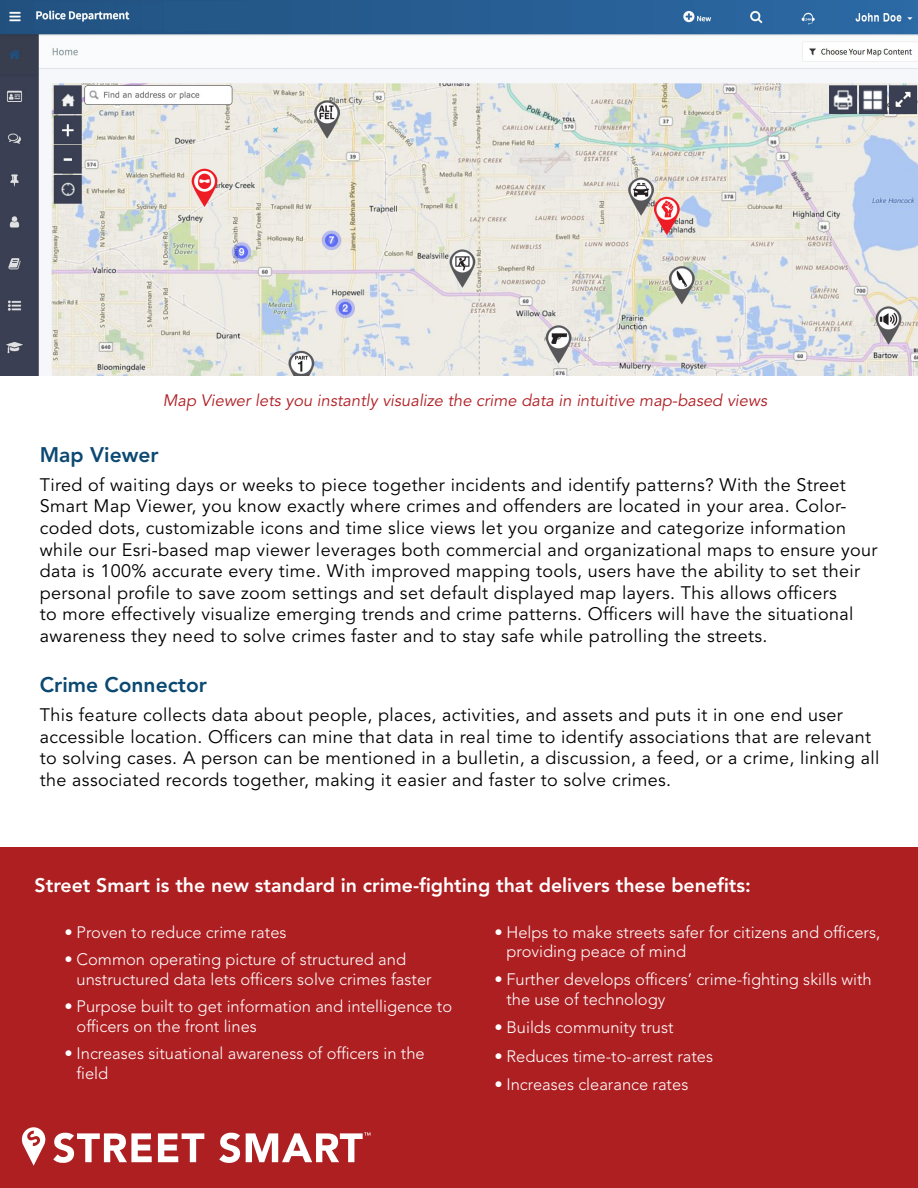
<style>
.page{position:relative;width:918px;height:1188px;background:#fff}
.page>*{position:absolute;margin:0;border:0;box-sizing:border-box;transform-origin:0 0}
.t1{font:800 21px "Avenir LT Pro";color:#0c4972}
.t2{font:800 19.5px "Avenir LT Pro";color:#fff}
.t3{font:18px/21.6px "Avenir LT Pro";letter-spacing:.02em;color:#000}
.t4{font:300 16.5px/19.8px "Avenir LT Pro";color:#fff}
.t5{font:italic 16.5px "Avenir LT Pro";color:#b01f24}
</style>
<div class="page">
<div style="left:0;top:848px;width:918px;height:340px;background:#ae1f22"></div>
<svg style="left:22px;top:1127px;width:23px;height:39px"></svg>
<svg style="left:53px;top:1133px;width:99px;height:30px"></svg>
<svg style="left:158px;top:1133px;width:46px;height:29px"></svg>
<svg style="left:219px;top:1133px;width:21px;height:30px"></svg>
<svg style="left:246px;top:1133px;width:124px;height:29px"></svg>
<img style="left:0;top:0;width:918px;height:376px">
<p class="t5" style="left:163px;top:391px;width:606px">Map Viewer lets you instantly visualize the crime data in intuitive map-based views</p>
<p class="t1" style="left:40px;top:442px;width:120px">Map Viewer</p>
<p class="t3" style="left:40px;top:474px;width:839px">Tired of waiting days or weeks to piece together incidents and identify patterns? With the Street Smart Map Viewer, you know exactly where crimes and offenders are located in your area. Color&shy;coded dots, customizable icons and time slice views let you organize and categorize information while our Esri-based map viewer leverages both commercial and organizational maps to ensure your data is 100% accurate every time. With improved mapping tools, users have the ability to set their personal profile to save zoom settings and set default displayed map layers. This allows officers<br>to more effectively visualize emerging trends and crime patterns. Officers will have the situational awareness they need to solve crimes faster and to stay safe while patrolling the streets.</p>
<p class="t1" style="left:40px;top:673px;width:169px">Crime Connector</p>
<p class="t3" style="left:40px;top:705px;width:841px">This feature collects data about people, places, activities, and assets and puts it in one end user accessible location. Officers can mine that data in real time to identify associations that are relevant to solving cases. A person can be mentioned in a bulletin, a discussion, a feed, or a crime, linking all the associated records together, making it easier and faster to solve crimes.</p>
<p class="t2" style="left:35px;top:874px;width:718px">Street Smart is the new standard in crime-fighting that delivers these benefits:</p>
<p class="t4" style="left:65px;top:922px;width:224px">• Proven to reduce crime rates</p>
<p class="t4" style="left:77px;top:949px;width:357px;text-indent:-12px">• Common operating picture of structured and unstructured data lets officers solve crimes faster</p>
<p class="t4" style="left:77px;top:996px;width:377px;text-indent:-12px">• Purpose built to get information and intelligence to officers on the front lines</p>
<p class="t4" style="left:77px;top:1044px;width:350px;text-indent:-12px">• Increases situational awareness of officers in the field</p>
<p class="t4" style="left:506px;top:922px;width:375px;text-indent:-12px">• Helps to make streets safer for citizens and officers, providing peace of mind</p>
<p class="t4" style="left:506px;top:969px;width:367px;text-indent:-12px">• Further develops officers’ crime-fighting skills with the use of technology</p>
<p class="t4" style="left:494px;top:1017px;width:181px">• Builds community trust</p>
<p class="t4" style="left:494px;top:1046px;width:220px">• Reduces time-to-arrest rates</p>
<p class="t4" style="left:494px;top:1074px;width:195px">• Increases clearance rates</p>
</div>
